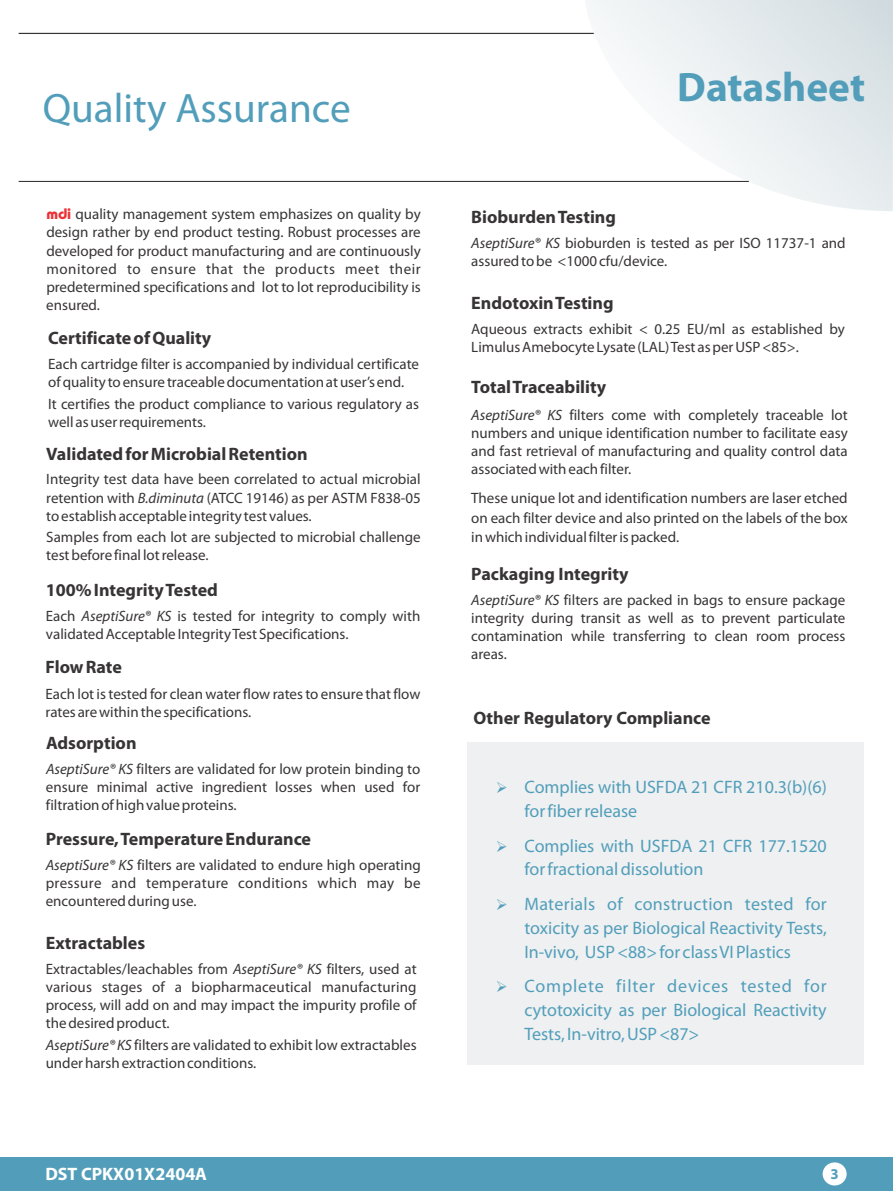
<style>
.page{position:relative;width:893px;height:1191px;background:#fff}
.page>*{position:absolute;margin:0;border:0;box-sizing:border-box;transform-origin:0 0}
.t1{font:41.25px "Myriad Pro";color:#529eba}
.t2{font:700 41.25px "Myriad Pro";color:#529eba}
.t3{font:18px/23.9px "Myriad Pro";color:#529eba}
.t4{font:700 18px "Myriad Pro";color:#373435}
.t5{font:700 18px "Myriad Pro";color:#fff}
.t6{font:15px/18px "Myriad Pro";color:#373435;text-align:justify}
.t7{font:700 15px "Myriad Pro";color:#529eba}
.s1{font-family:"Dyname Black SSK";color:#ed3237}
.s2{font-style:italic}
</style>
<div class="page">
<hr style="left:19px;top:181px;width:730px;height:1px;background:#373435">
<hr style="left:19px;top:33px;width:575px;height:1px;background:#373435">
<svg style="left:585px;top:0;width:308px;height:211px"></svg>
<div style="left:467px;top:742px;width:397px;height:322px;background:#eef0f1"></div>
<div style="left:0;top:1156px;width:893px;height:34px;background:#529eba"></div>
<div style="left:823px;top:1162px;width:24px;height:23px;background:#fff;border-radius:50%"></div>
<h1 class="t1" style="left:43px;top:91px;width:310px">Quality Assurance</h1>
<p class="t6" style="left:46px;top:207px;width:376px"><span class="s1">mdi</span> quality management system emphasizes on quality by design rather by end product testing. Robust processes are developed for product manufacturing and are continuously monitored to ensure that the products meet their predetermined specifications and lot to lot reproducibility is ensured.</p>
<p class="t4" style="left:48px;top:331px;width:165px">Certificate of Quality</p>
<p class="t6" style="left:48px;top:356px;width:372px">Each cartridge filter is accompanied by individual certificate of quality to ensure traceable documentation at user’s end.</p>
<p class="t6" style="left:48px;top:396px;width:372px">It certifies the product compliance to various regulatory as well as user requirements.</p>
<p class="t4" style="left:46px;top:446px;width:263px">Validated for Microbial Retention</p>
<p class="t6" style="left:46px;top:472px;width:376px">Integrity test data have been correlated to actual microbial retention with <span class="s2">B.diminuta</span> (ATCC 19146) as per ASTM F838-05 to establish acceptable integrity test values.</p>
<p class="t6" style="left:46px;top:529px;width:376px">Samples from each lot are subjected to microbial challenge test before final lot release.</p>
<p class="t4" style="left:46px;top:582px;width:173px">100% Integrity Tested</p>
<p class="t6" style="left:46px;top:608px;width:376px">Each <span class="s2">AseptiSure® KS</span> is tested for integrity to comply with validated Acceptable Integrity Test Specifications.</p>
<p class="t4" style="left:45px;top:660px;width:78px">Flow Rate</p>
<p class="t6" style="left:45px;top:686px;width:376px">Each lot is tested for clean water flow rates to ensure that flow rates are within the specifications.</p>
<p class="t4" style="left:46px;top:735px;width:92px">Adsorption</p>
<p class="t6" style="left:46px;top:761px;width:376px"><span class="s2">AseptiSure® KS</span> filters are validated for low protein binding to ensure minimal active ingredient losses when used for filtration of high value proteins.</p>
<p class="t4" style="left:46px;top:831px;width:267px">Pressure, Temperature Endurance</p>
<p class="t6" style="left:46px;top:857px;width:377px"><span class="s2">AseptiSure® KS</span> filters are validated to endure high operating pressure and temperature conditions which may be encountered during use.</p>
<p class="t4" style="left:46px;top:935px;width:101px">Extractables</p>
<p class="t6" style="left:46px;top:961px;width:372px">Extractables/leachables from <span class="s2">AseptiSure® KS</span> filters, used at various stages of a biopharmaceutical manufacturing process, will add on and may impact the impurity profile of the desired product.</p>
<p class="t6" style="left:46px;top:1037px;width:372px"><span class="s2">AseptiSure® KS</span> filters are validated to exhibit low extractables under harsh extraction conditions.</p>
<h1 class="t2" style="left:677px;top:70px;width:189px">Datasheet</h1>
<p class="t4" style="left:471px;top:209px;width:146px">Bioburden Testing</p>
<p class="t6" style="left:471px;top:235px;width:376px"><span class="s2">AseptiSure® KS</span> bioburden is tested as per ISO 11737-1 and assured to be &lt;1000 cfu/device.</p>
<p class="t4" style="left:471px;top:296px;width:144px">Endotoxin Testing</p>
<p class="t6" style="left:471px;top:321px;width:375px">Aqueous extracts exhibit &lt; 0.25 EU/ml as established by<br>Limulus Amebocyte Lysate (LAL) Test as per USP &lt;85&gt;.</p>
<p class="t4" style="left:471px;top:380px;width:136px">Total Traceability</p>
<p class="t6" style="left:471px;top:407px;width:378px"><span class="s2">AseptiSure® KS</span> filters come with completely traceable lot numbers and unique identification number to facilitate easy and fast retrieval of manufacturing and quality control data associated with each filter.</p>
<p class="t6" style="left:471px;top:489px;width:378px;line-height:19.8px">These unique lot and identification numbers are laser etched on each filter device and also printed on the labels of the box in which individual filter is packed.</p>
<p class="t4" style="left:471px;top:566px;width:159px">Packaging Integrity</p>
<p class="t6" style="left:471px;top:592px;width:376px"><span class="s2">AseptiSure® KS</span> filters are packed in bags to ensure package integrity during transit as well as to prevent particulate contamination while transferring to clean room process areas.</p>
<p class="t4" style="left:473px;top:711px;width:239px">Other Regulatory Compliance</p>
<p class="t3" style="left:524px;top:776px;width:304px;text-indent:-28px">➢ Complies with USFDA 21 CFR 210.3(b)(6) for fiber release</p>
<p class="t3" style="left:524px;top:835px;width:304px;text-indent:-28px">➢ Complies with USFDA 21 CFR 177.1520 for fractional dissolution</p>
<p class="t3" style="left:524px;top:893px;width:304px;text-align:justify;text-indent:-28px">➢ Materials of construction tested for toxicity as per Biological Reactivity Tests, In-vivo, USP &lt;88&gt; for class VI Plastics</p>
<p class="t3" style="left:524px;top:975px;width:304px;text-align:justify;text-indent:-28px">➢ Complete filter devices tested for cytotoxicity as per Biological Reactivity Tests, In-vitro, USP &lt;87&gt;</p>
<p class="t5" style="left:45px;top:1166px;width:163px">DST CPKX01X2404A</p>
<p class="t7" style="left:830px;top:1167px;width:10px">3</p>
</div>
